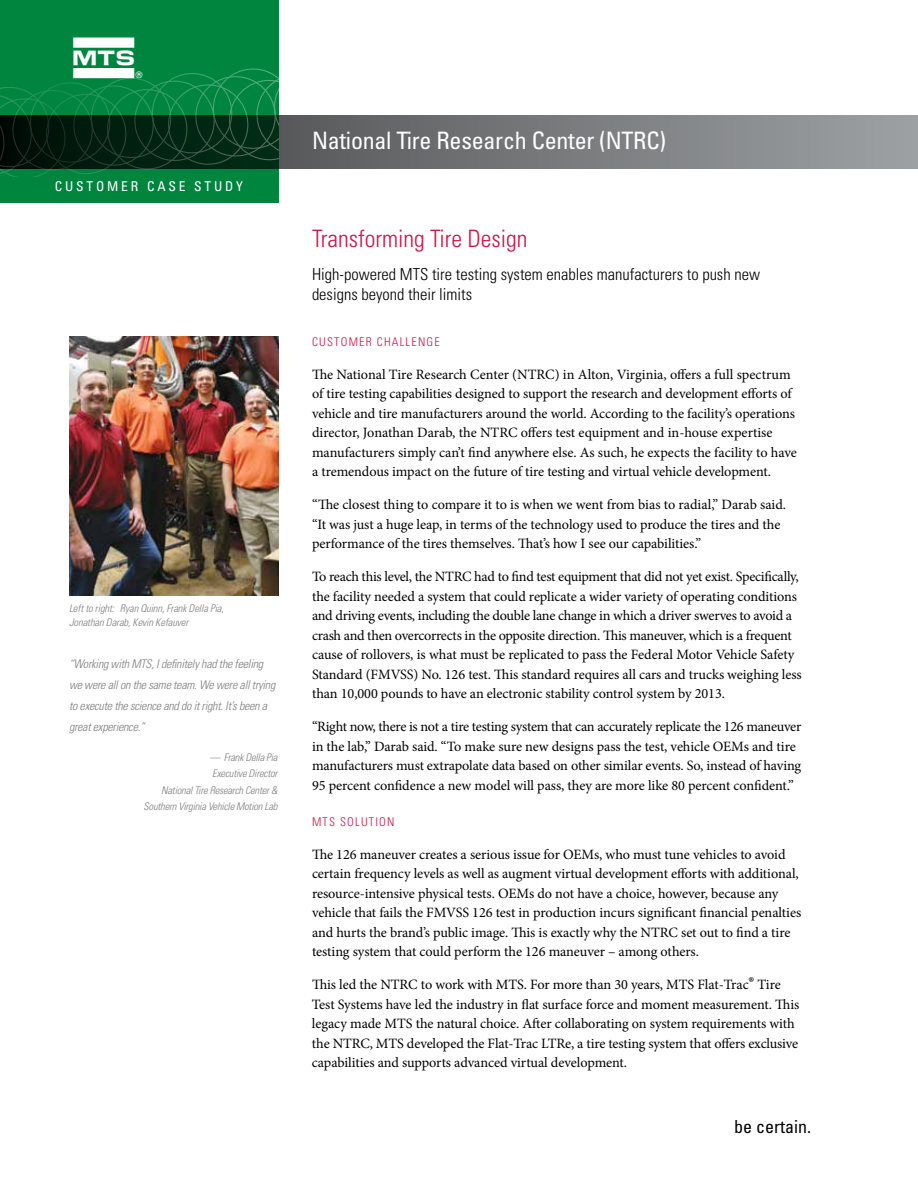
<style>
.page{position:relative;width:918px;height:1188px;background:#fff}
.page>*{position:absolute;margin:0;border:0;box-sizing:border-box;transform-origin:0 0}
.t1{font:45px "MTS Systems";color:#fff}
.t2{font:condensed 24px "Univers LT Std";letter-spacing:-.01em;color:#fff}
.t3{font:300 condensed 24px "Univers LT Std";color:#d31245}
.t4{font:condensed 18px "Univers LT Std";color:#000}
.t5{font:300 condensed 16.5px/19.8px "Univers LT Std";color:#000}
.t6{font:14.25px/19.5px "Minion Pro";letter-spacing:-.01em;color:#000}
.t7{font:condensed 13.5px "Univers LT Std";letter-spacing:.21em;color:#fff}
.t8{font:italic 300 condensed 12px/21px "Univers LT Std";letter-spacing:-.02em;color:#7d7f82}
.t9{font:300 condensed 12px "Univers LT Std";letter-spacing:.1em;color:#d31245}
.t10{font:italic 300 condensed 10.5px/16.5px "Univers LT Std";letter-spacing:-.02em;color:#7d7f82}
.s1{font-size:18px}
</style>
<div class="page">
<svg style="left:279px;top:116px;width:639px;height:52px;background:#7b7d80"></svg>
<svg style="left:0;top:0;width:279px;height:203px;background:#017337"></svg>
<svg style="left:213px;top:67px;width:66px;height:93px;background:#0a5f32"></svg>
<div style="left:152px;top:73px;width:80px;height:80px;border:1px solid #fff;border-radius:50%"></div>
<div style="left:91px;top:78px;width:80px;height:80px;border:1px solid #fff;border-radius:50%"></div>
<svg style="left:0;top:87px;width:65px;height:90px;background:#044121"></svg>
<img style="left:69px;top:336px;width:210px;height:260px">
<h1 class="t1" style="left:71px;top:38px;width:75px">l</h1>
<p class="t7" style="left:55px;top:178px;width:190px">CUSTOMER CASE STUDY</p>
<p class="t10" style="left:69px;top:602px;width:156px;line-height:13.5px">Left to right: Ryan Quinn, Frank Della Pia,<br>Jonathan Darab, Kevin Kefauver</p>
<p class="t8" style="left:69px;top:653px;width:208px">“Working with MTS, I definitely had the feeling we were all on the same team. We were all trying to execute the science and do it right. It’s been a great experience.”</p>
<p class="t10" style="left:144px;top:749px;width:135px;text-align:right">— Frank Della Pia<br>Executive Director<br>National Tire Research Center &amp;<br>Southern Virginia Vehicle Motion Lab</p>
<h2 class="t2" style="left:312px;top:125px;width:356px">National Tire Research Center (NTRC)</h2>
<h2 class="t3" style="left:312px;top:224px;width:217px">Transforming Tire Design</h2>
<p class="t5" style="left:312px;top:264px;width:450px">High-powered MTS tire testing system enables manufacturers to push new designs beyond their limits</p>
<p class="t9" style="left:312px;top:334px;width:129px">CUSTOMER CHALLENGE</p>
<p class="t6" style="left:312px;top:364px;width:486px">The National Tire Research Center (NTRC) in Alton, Virginia, offers a full spectrum of tire testing capabilities designed to support the research and development efforts of vehicle and tire manufacturers around the world. According to the facility’s operations director, Jonathan Darab, the NTRC offers test equipment and in-house expertise manufacturers simply can’t find anywhere else. As such, he expects the facility to have a tremendous impact on the future of tire testing and virtual vehicle development.</p>
<p class="t6" style="left:312px;top:495px;width:476px">“The closest thing to compare it to is when we went from bias to radial,” Darab said. “It was just a huge leap, in terms of the technology used to produce the tires and the performance of the tires themselves. That’s how I see our capabilities.”</p>
<p class="t6" style="left:312px;top:567px;width:491px">To reach this level, the NTRC had to find test equipment that did not yet exist. Specifically, the facility needed a system that could replicate a wider variety of operating conditions and driving events, including the double lane change in which a driver swerves to avoid a crash and then overcorrects in the opposite direction. This maneuver, which is a frequent cause of rollovers, is what must be replicated to pass the Federal Motor Vehicle Safety Standard (FMVSS) No. 126 test. This standard requires all cars and trucks weighing less than 10,000 pounds to have an electronic stability control system by 2013.</p>
<p class="t6" style="left:312px;top:717px;width:491px">“Right now, there is not a tire testing system that can accurately replicate the 126 maneuver in the lab,” Darab said. “To make sure new designs pass the test, vehicle OEMs and tire manufacturers must extrapolate data based on other similar events. So, instead of having 95 percent confidence a new model will pass, they are more like 80 percent confident.”</p>
<p class="t9" style="left:312px;top:814px;width:84px">MTS SOLUTION</p>
<p class="t6" style="left:312px;top:844px;width:491px">The 126 maneuver creates a serious issue for OEMs, who must tune vehicles to avoid certain frequency levels as well as augment virtual development efforts with additional, resource-intensive physical tests. OEMs do not have a choice, however, because any vehicle that fails the FMVSS 126 test in production incurs significant financial penalties and hurts the brand’s public image. This is exactly why the NTRC set out to find a tire testing system that could perform the 126 maneuver – among others.</p>
<p class="t6" style="left:312px;top:975px;width:489px">This led the NTRC to work with MTS. For more than 30 years, MTS Flat-Trac<span class="s1">®</span> Tire Test Systems have led the industry in flat surface force and moment measurement. This legacy made MTS the natural choice. After collaborating on system requirements with the NTRC, MTS developed the Flat-Trac LTRe, a tire testing system that offers exclusive capabilities and supports advanced virtual development.</p>
<p class="t4" style="left:734px;top:1115px;width:78px">be certain.</p>
</div>
